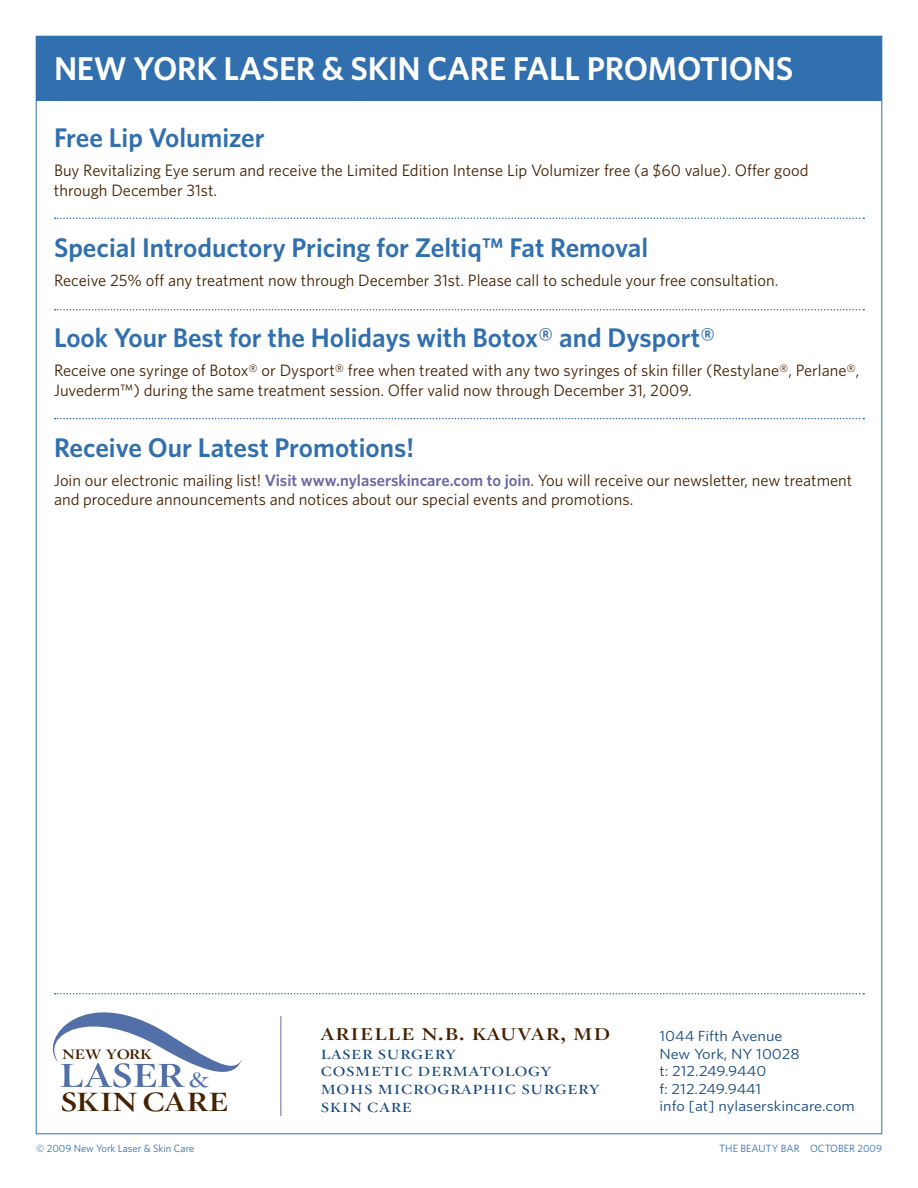
<style>
.page{position:relative;width:918px;height:1188px;background:#fff}
.page>*{position:absolute;margin:0;border:0;box-sizing:border-box;transform-origin:0 0}
.t1{font:51.45px "Hoefler Titling HTF Sm SC";letter-spacing:-.035em;color:#536fa7;scale:1.1 1}
.t2{font:40.8px "Hoefler Titling HTF Sm SC";letter-spacing:-.02em;color:#452100;scale:1.1 1}
.t3{font:600 33px "Whitney";letter-spacing:.075em;color:#fff}
.t4{font:600 27px "Whitney";color:#316fae}
.t5{font:26.4px "Hoefler Titling HTF Sm SC";color:#452100;scale:1.1 1}
.t6{font:22.65px "Hoefler Titling HTF Sm SC";color:#536fa7;scale:1.1 1}
.t7{font:21.15px "Hoefler Titling HTF Sm SC";letter-spacing:-.04em;color:#452100;scale:1.1 1}
.t8{font:20.55px/17.7px "Hoefler Titling HTF Lt SC";color:#14477e;scale:1.1 1}
.t9{font:16.5px/19.8px "Whitney";color:#452100}
.t10{font:14.7px/17.7px "Whitney";color:#14477e;scale:1.1 1}
.t11{font:10.5px "Whitney";color:#316fae}
.s1{font-weight:600;color:#6c69a7}
</style>
<div class="page">
<div style="left:36px;top:36px;width:846px;height:64px;background:#316fae"></div>
<svg style="left:55px;top:218px;width:809px;height:1px"></svg>
<svg style="left:55px;top:309px;width:809px;height:1px"></svg>
<svg style="left:55px;top:418px;width:809px;height:1px"></svg>
<svg style="left:52px;top:993px;width:812px;height:92px"></svg>
<hr style="left:281px;top:1016px;width:1px;height:100px;background:#6c69a7">
<h3 class="t3" style="left:54px;top:47px;width:719px">New York Laser &amp; Skin Care fall promotions</h3>
<h3 class="t4" style="left:54px;top:120px;width:212px">Free Lip Volumizer</h3>
<p class="t9" style="left:54px;top:160px;width:756px">Buy Revitalizing Eye serum and receive the Limited Edition Intense Lip Volumizer free (a $60 value). Offer good through December 31st.</p>
<h3 class="t4" style="left:54px;top:230px;width:596px">Special Introductory Pricing for Zeltiq™ Fat Removal</h3>
<p class="t9" style="left:54px;top:270px;width:726px">Receive 25% off any treatment now through December 31st. Please call to schedule your free consultation.</p>
<h3 class="t4" style="left:54px;top:320px;width:663px">Look Your Best for the Holidays with Botox® and Dysport®</h3>
<p class="t9" style="left:54px;top:360px;width:807px">Receive one syringe of Botox® or Dysport® free when treated with any two syringes of skin filler (Restylane®, Perlane®,<br>Juvederm™) during the same treatment session. Offer valid now through December 31, 2009.</p>
<h3 class="t4" style="left:54px;top:429px;width:362px">Receive Our Latest Promotions!</h3>
<p class="t9" style="left:54px;top:470px;width:800px">Join our electronic mailing list! <span class="s1">Visit www.nylaserskincare.com to join</span>. You will receive our newsletter, new treatment and procedure announcements and notices about our special events and promotions.</p>
<p class="t7" style="left:61px;top:1037px;width:84px">new york</p>
<h2 class="t2" style="left:60px;top:1070px;width:156px">skincare</h2>
<h1 class="t1" style="left:58px;top:1035px;width:116px">laser</h1>
<h3 class="t6" style="left:189px;top:1064px;width:20px">&amp;</h3>
<h3 class="t5" style="left:321px;top:1014px;width:265px">arielle n.b. kauvar, md</h3>
<p class="t8" style="left:320px;top:1043px;width:256px">laser surgery<br>cosmetic dermatology mohs micrographic surgery skin care</p>
<p class="t10" style="left:659px;top:1027px;width:179px">1044 Fifth Avenue<br>New York, NY 10028<br>t: 212.249.9440<br>f: 212.249.9441<br>info [at] nylaserskincare.com</p>
<p class="t11" style="left:36px;top:1141px;width:160px">© 2009 New York Laser &amp; Skin Care</p>
<p class="t11" style="left:719px;top:1141px;width:164px">th e beauty bar october 2009</p>
</div>
